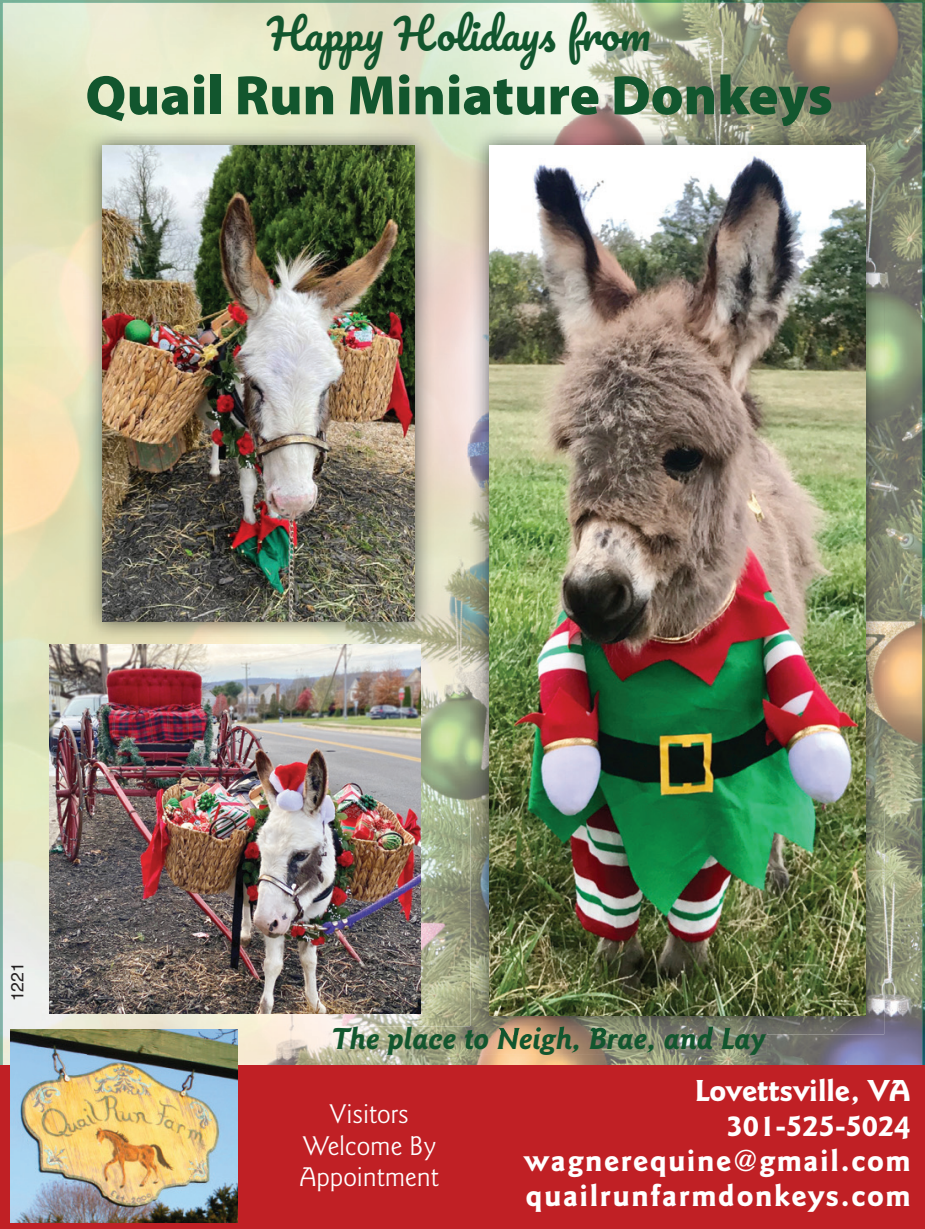
<style>
.page{position:relative;width:925px;height:1229px;background:#fff}
.page>*{position:absolute;margin:0;border:0;box-sizing:border-box;transform-origin:0 0}
.t1{font:900 56px "Myriad Pro";color:#12562e}
.t2{font:42px "Pacifico";color:#12562e}
.t3{font:700 31.5px/35px "Goudy Sans";letter-spacing:.05em;color:#fff;text-align:right}
.t4{font:italic 700 31.5px "Goudy Sans";color:#12562e}
.t5{font:28px/31.5px "Goudy Sans";color:#fff;text-align:center}
.t6{font:17.5px "Helvetica";color:#231f20}
</style>
<div class="page">
<img style="left:347px;top:247px;width:123px;height:612px">
<img style="left:117px;top:641px;width:230px;height:424px">
<img style="left:347px;top:859px;width:230px;height:206px">
<img style="left:577px;top:1034px;width:230px;height:31px">
<img style="left:0;top:0;width:924px;height:122px">
<img style="left:0;top:122px;width:116px;height:943px">
<img style="left:809px;top:122px;width:115px;height:943px">
<img style="left:87px;top:74px;width:743px;height:53px">
<img style="left:333px;top:1026px;width:432px;height:29px">
<img style="left:83px;top:127px;width:350px;height:514px">
<img style="left:102px;top:146px;width:313px;height:475px">
<div style="left:0;top:1065px;width:924px;height:163px;background:#c02025"></div>
<img style="left:10px;top:1029px;width:227px;height:193px">
<img style="left:470px;top:127px;width:413px;height:907px">
<img style="left:470px;top:1026px;width:295px;height:8px">
<img style="left:489px;top:146px;width:375px;height:869px">
<img style="left:50px;top:644px;width:370px;height:369px">
<h2 class="t2" style="left:267px;top:12px;width:384px">Happy Holidays from</h2>
<h1 class="t1" style="left:85px;top:58px;width:748px">Quail Run Miniature Donkeys</h1>
<p class="t6" style="left:4px;top:1001px;width:40px;rotate:-90deg">1221</p>
<p class="t4" style="left:331px;top:1020px;width:435px">The place to Neigh, Brae, and Lay</p>
<p class="t5" style="left:299px;top:1098px;width:141px">Visitors<br>Welcome By<br>Appointment</p>
<p class="t3" style="left:523px;top:1073px;width:388px">Lovettsville, VA<br>301-525-5024 wagnerequine@gmail.com quailrunfarmdonkeys.com</p>
</div>
